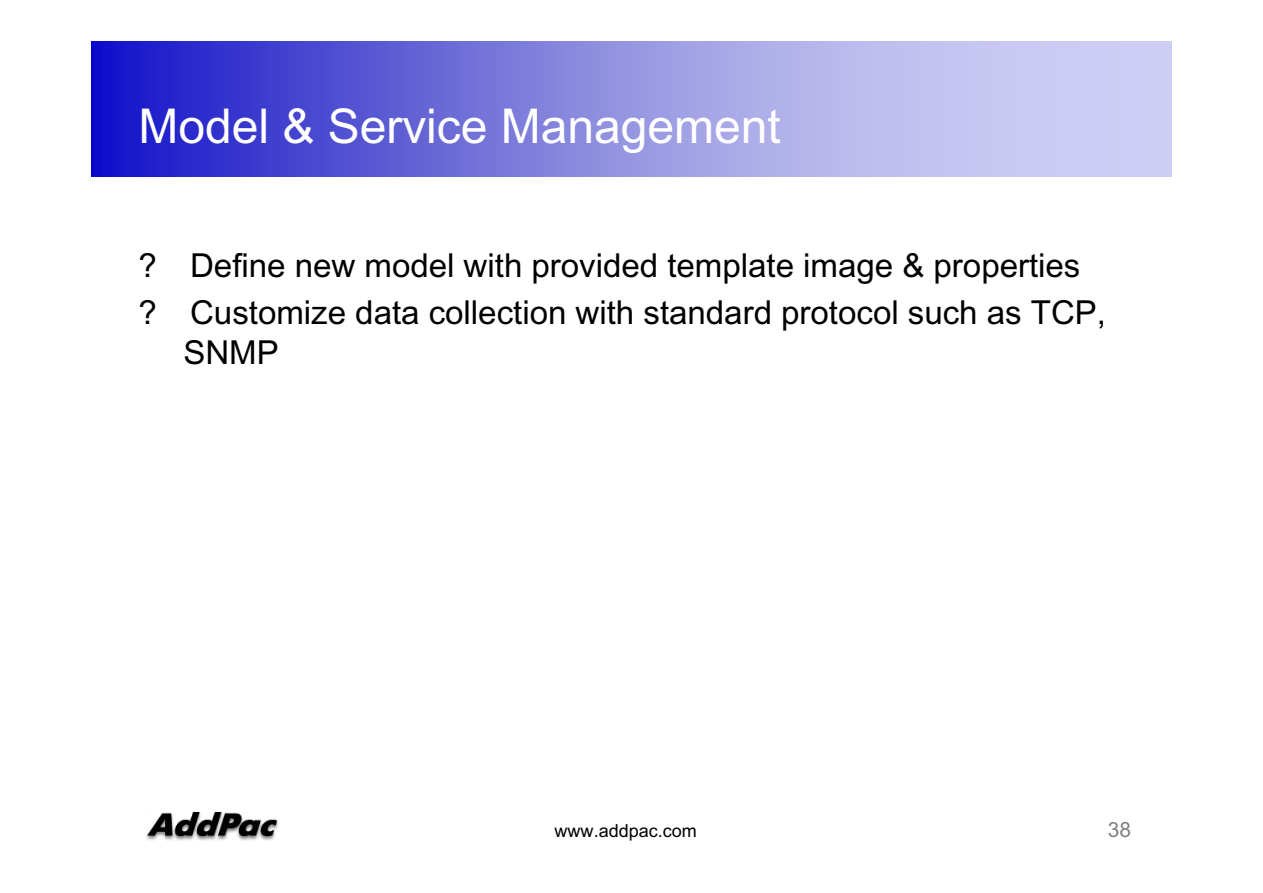
<style>
.page{position:relative;width:1263px;height:893px;background:#fff}
.page>*{position:absolute;margin:0;border:0;box-sizing:border-box;transform-origin:0 0}
.t1{font:48px "Arial Unicode MS";color:#fff}
.t2{font:33px/47.4px "Arial Unicode MS";color:#000}
.t3{font:21px "Arial Unicode MS";color:#808080}
.t4{font:18px "Arial Unicode MS";color:#000}
</style>
<div class="page">
<img style="left:92px;top:41px;width:1079px;height:135px">
<img style="left:146px;top:812px;width:133px;height:29px">
<h1 class="t1" style="left:138px;top:108px;width:644px">Model &amp; Service Management</h1>
<p class="t2" style="left:138px;top:245px;width:969px">? Define new model with provided template image &amp; properties ? Customize data collection with standard protocol such as TCP,</p>
<p class="t2" style="left:183px;top:332px;width:97px">SNMP</p>
<p class="t4" style="left:554px;top:823px;width:144px">www.addpac.com</p>
<p class="t3" style="left:1108px;top:821px;width:25px">38</p>
</div>
